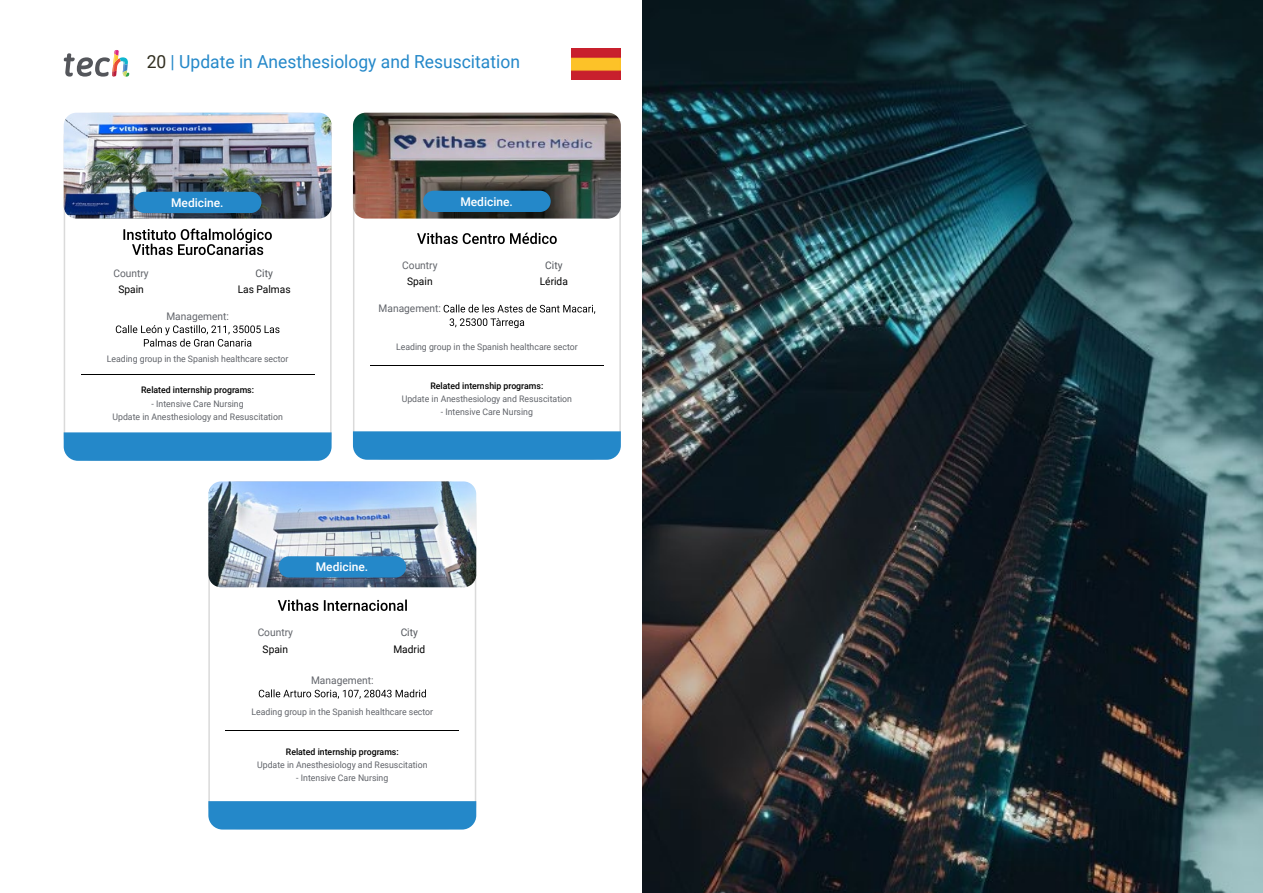
<style>
.page{position:relative;width:1263px;height:893px;background:#fff}
.page>*{position:absolute;margin:0;border:0;box-sizing:border-box;transform-origin:0 0}
.t1{font:18px "Roboto";color:#2488c9}
.t2{font:500 12px "Roboto";color:#fff}
.t3{font:10.5px "Roboto";color:#61646a}
.t4{font:10.5px "Roboto";color:#000}
.t5{font:10.5px "Roboto";color:#52555b}
.t6{font:9px/13.2px "Roboto";color:#61646a;text-align:center}
.t7{font:500 9px "Roboto";color:#000}
.s1{color:#312e20}
</style>
<div class="page">
<img style="left:571px;top:49px;width:50px;height:30px">
<svg style="left:64px;top:50px;width:65px;height:27px"></svg>
<svg style="left:63px;top:112px;width:269px;height:337px"></svg>
<img style="left:64px;top:113px;width:268px;height:106px">
<div style="left:134px;top:192px;width:127px;height:21px;background:#2488c9;border-radius:11px"></div>
<svg style="left:64px;top:432px;width:268px;height:29px;background:#2a8bca"></svg>
<hr style="left:81px;top:374px;width:233px;height:1px;background:#000">
<svg style="left:123px;top:229px;width:149px;height:26px"></svg>
<svg style="left:116px;top:325px;width:163px;height:22px"></svg>
<svg style="left:352px;top:112px;width:269px;height:325px"></svg>
<img style="left:353px;top:113px;width:268px;height:106px">
<div style="left:423px;top:191px;width:128px;height:21px;background:#2488c9;border-radius:11px"></div>
<svg style="left:353px;top:431px;width:268px;height:29px;background:#2a8bca"></svg>
<hr style="left:370px;top:365px;width:234px;height:1px;background:#000">
<svg style="left:417px;top:233px;width:140px;height:11px"></svg>
<svg style="left:444px;top:305px;width:151px;height:23px"></svg>
<svg style="left:208px;top:493px;width:269px;height:337px"></svg>
<img style="left:208px;top:481px;width:268px;height:106px">
<div style="left:279px;top:556px;width:127px;height:21px;background:#2488c9;border-radius:11px"></div>
<div style="left:208px;top:801px;width:268px;height:28px;background:#2488c9"></div>
<hr style="left:225px;top:730px;width:234px;height:1px;background:#000">
<svg style="left:278px;top:600px;width:129px;height:11px"></svg>
<svg style="left:259px;top:689px;width:167px;height:10px"></svg>
<img style="left:642px;top:0;width:621px;height:893px">
<h1 class="t1" style="left:147px;top:49px;width:375px"><span class="s1">20</span> | Update in Anesthesiology and Resuscitation</h1>
<h2 class="t2" style="left:171px;top:194px;width:54px">Medicine.</h2>
<p class="t3" style="left:113px;top:266px;width:37px">Country</p>
<p class="t4" style="left:118px;top:282px;width:27px">Spain</p>
<p class="t5" style="left:256px;top:266px;width:19px">City</p>
<p class="t4" style="left:238px;top:282px;width:54px">Las Palmas</p>
<p class="t3" style="left:166px;top:308px;width:64px">Management:</p>
<p class="t6" style="left:107px;top:352px;width:183px">Leading group in the Spanish healthcare sector</p>
<p class="t7" style="left:141px;top:384px;width:114px">Related internship programs:</p>
<p class="t6" style="left:112px;top:396px;width:172px">- Intensive Care Nursing<br>Update in Anesthesiology and Resuscitation</p>
<p class="t3" style="left:402px;top:258px;width:37px">Country</p>
<p class="t4" style="left:407px;top:274px;width:27px">Spain</p>
<h2 class="t2" style="left:460px;top:193px;width:54px">Medicine.</h2>
<p class="t5" style="left:545px;top:258px;width:19px">City</p>
<p class="t4" style="left:540px;top:274px;width:30px">Lérida</p>
<p class="t3" style="left:379px;top:301px;width:64px">Management:</p>
<p class="t6" style="left:396px;top:339px;width:183px">Leading group in the Spanish healthcare sector</p>
<p class="t7" style="left:430px;top:379px;width:114px">Related internship programs:</p>
<p class="t6" style="left:402px;top:392px;width:172px">Update in Anesthesiology and Resuscitation</p>
<p class="t6" style="left:441px;top:405px;width:94px">- Intensive Care Nursing</p>
<p class="t3" style="left:258px;top:625px;width:37px">Country</p>
<p class="t4" style="left:263px;top:641px;width:27px">Spain</p>
<h2 class="t2" style="left:316px;top:559px;width:54px">Medicine.</h2>
<p class="t5" style="left:401px;top:625px;width:19px">City</p>
<p class="t4" style="left:393px;top:641px;width:33px">Madrid</p>
<p class="t3" style="left:311px;top:673px;width:64px">Management:</p>
<p class="t6" style="left:251px;top:705px;width:183px">Leading group in the Spanish healthcare sector</p>
<p class="t7" style="left:286px;top:745px;width:114px">Related internship programs:</p>
<p class="t6" style="left:257px;top:758px;width:172px">Update in Anesthesiology and Resuscitation</p>
<p class="t6" style="left:296px;top:771px;width:94px">- Intensive Care Nursing</p>
</div>
